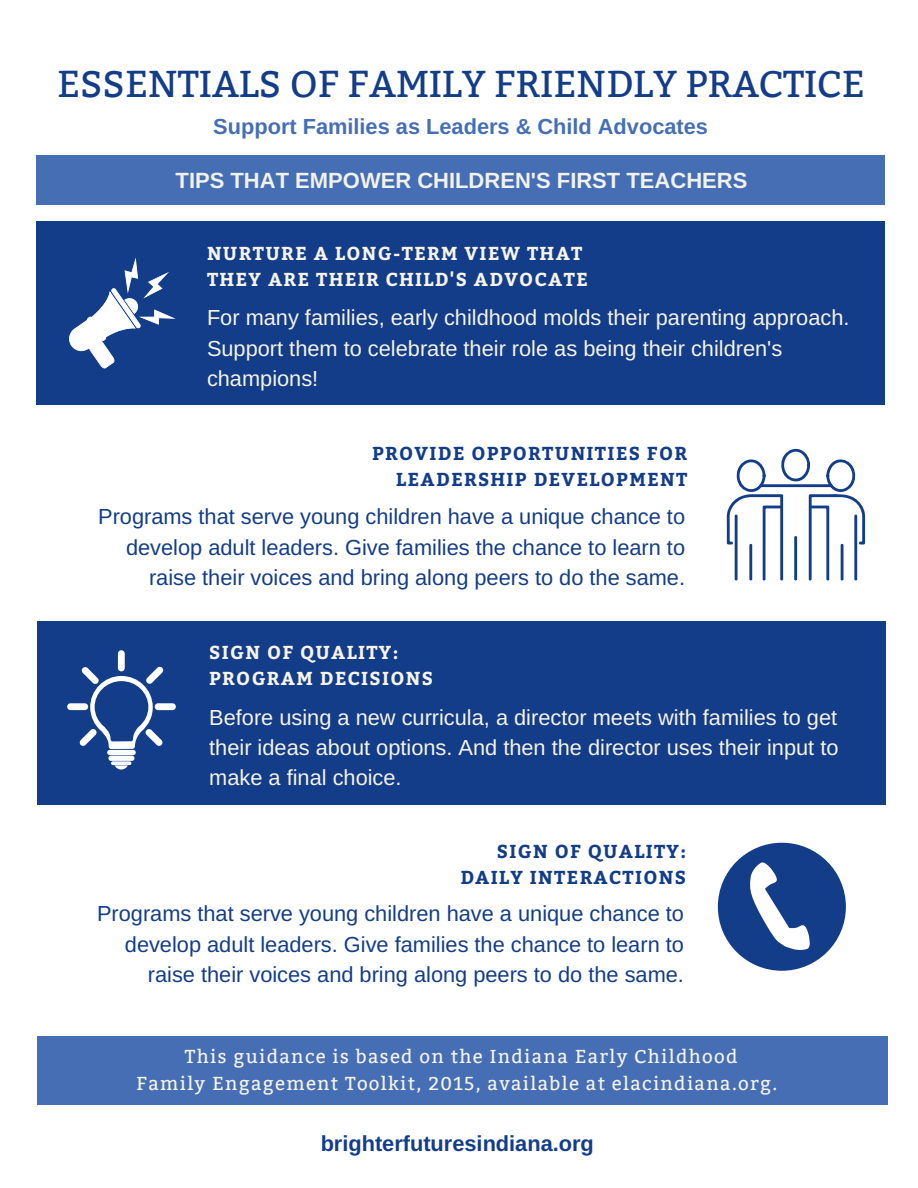
<style>
.page{position:relative;width:918px;height:1188px;background:#fff}
.page>*{position:absolute;margin:0;border:0;box-sizing:border-box;transform-origin:0 0}
.t1{font:37.35px "Bitter";color:#133c89}
.t2{font:700 22.05px "Arimo";color:#f1f2ea}
.t3{font:21.75px/30.3px "Arimo";color:#133c89;text-align:right}
.t4{font:21.75px/30.3px "Arimo";color:#f6f4e6}
.t5{font:700 21.75px "Arimo";color:#466eb5}
.t6{font:700 21.75px "Arimo";color:#133c89}
.t7{font:18.75px/27px "Bitter";letter-spacing:.07em;color:#f6f4e6;text-align:center}
.t8{font:700 18.75px/25.8px "Bitter";letter-spacing:.07em;color:#f6f4e6}
.t9{font:700 18.75px/25.8px "Bitter";letter-spacing:.07em;color:#133c89;text-align:right}
</style>
<div class="page">
<div style="left:36px;top:222px;width:848px;height:183px;background:#133c89"></div>
<svg style="left:69px;top:257px;width:107px;height:112px"></svg>
<div style="left:36px;top:155px;width:848px;height:50px;background:#466eb5"></div>
<div style="left:37px;top:1036px;width:851px;height:69px;background:#466eb5"></div>
<svg style="left:727px;top:449px;width:138px;height:131px"></svg>
<svg style="left:718px;top:843px;width:128px;height:128px"></svg>
<div style="left:37px;top:621px;width:848px;height:183px;background:#133c89"></div>
<div style="left:107px;top:750px;width:29px;height:5px;background:#fff;border-radius:3px"></div>
<div style="left:108px;top:756px;width:26px;height:5px;background:#fff;border-radius:3px"></div>
<svg style="left:111px;top:761px;width:20px;height:4px"></svg>
<svg style="left:115px;top:765px;width:13px;height:5px"></svg>
<div style="left:155px;top:703px;width:21px;height:7px;background:#fff;border-radius:3px"></div>
<div style="left:118px;top:650px;width:7px;height:21px;background:#fff;border-radius:3px"></div>
<div style="left:67px;top:703px;width:21px;height:7px;background:#fff;border-radius:3px"></div>
<svg style="left:79px;top:666px;width:85px;height:83px"></svg>
<h1 class="t1" style="left:57px;top:62px;width:809px">ESSENTIALS OF FAMILY FRIENDLY PRACTICE</h1>
<p class="t5" style="left:213px;top:114px;width:496px">Support Families as Leaders &amp; Child Advocates</p>
<p class="t2" style="left:176px;top:168px;width:573px">TIPS THAT EMPOWER CHILDREN'S FIRST TEACHERS</p>
<p class="t8" style="left:207px;top:239px;width:382px">NURTURE A LONG-TERM VIEW THAT<br>THEY ARE THEIR CHILD'S ADVOCATE</p>
<p class="t4" style="left:207px;top:302px;width:644px">For many families, early childhood molds their parenting approach.<br>Support them to celebrate their role as being their children's champions!</p>
<p class="t9" style="left:372px;top:440px;width:317px">PROVIDE OPPORTUNITIES FOR<br>LEADERSHIP DEVELOPMENT</p>
<p class="t3" style="left:98px;top:502px;width:588px">Programs that serve young children have a unique chance to develop adult leaders. Give families the chance to learn to raise their voices and bring along peers to do the same.</p>
<p class="t8" style="left:209px;top:639px;width:225px">SIGN OF QUALITY:<br>PROGRAM DECISIONS</p>
<p class="t4" style="left:209px;top:702px;width:631px;text-align:justify">Before using a new curricula, a director meets with families to get their ideas about options. And then the director uses their input to make a final choice.</p>
<p class="t9" style="left:460px;top:838px;width:227px">SIGN OF QUALITY:<br>DAILY INTERACTIONS</p>
<p class="t3" style="left:97px;top:899px;width:588px">Programs that serve young children have a unique chance to develop adult leaders. Give families the chance to learn to raise their voices and bring along peers to do the same.</p>
<p class="t7" style="left:136px;top:1043px;width:642px">This guidance is based on the Indiana Early Childhood<br>Family Engagement Toolkit, 2015, available at elacindiana.org.</p>
<p class="t6" style="left:321px;top:1131px;width:275px">brighterfuturesindiana.org</p>
</div>
